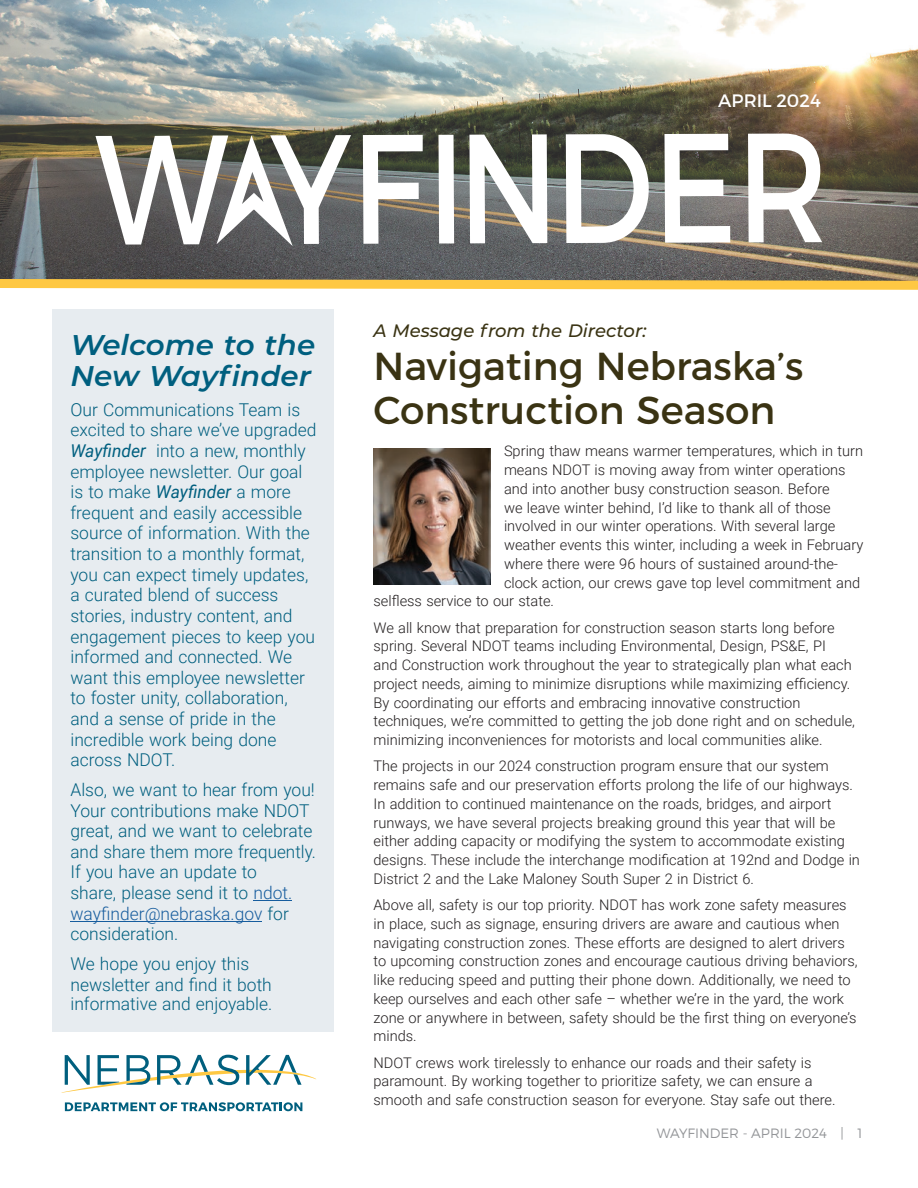
<style>
.page{position:relative;width:918px;height:1188px;background:#fff}
.page>*{position:absolute;margin:0;border:0;box-sizing:border-box;transform-origin:0 0}
.t1{font:39px/43.5px "Montserrat";color:#3a3313}
.t2{font:italic 600 28.5px/31.5px "Montserrat";color:#005f7f}
.t3{font:italic 500 18px "Montserrat";color:#3a3313}
.t4{font:18px "Montserrat";color:#fff}
.t5{font:300 17.7px/20.5px "Roboto";color:#005f7f}
.t6{font:300 14.7px/18.8px "Roboto";color:#231f20}
.t7{font:300 13.5px "Montserrat";color:#939598}
.s1{font-size:18px}
.s2{font-weight:400;font-style:italic}
.s3{color:#175d9e}
</style>
<div class="page">
<img style="left:0;top:0;width:918px;height:279px">
<svg style="left:0;top:279px;width:918px;height:11px;background:#f0c457"></svg>
<div style="left:52px;top:309px;width:282px;height:723px;background:#e7ecf0"></div>
<hr style="left:253px;top:900px;width:39px;height:1px;background:#175d9e">
<hr style="left:70px;top:921px;width:192px;height:1px;background:#175d9e">
<svg style="left:65px;top:1102px;width:237px;height:9px"></svg>
<svg style="left:62px;top:1055px;width:254px;height:38px"></svg>
<svg style="left:363px;top:135px;width:60px;height:109px"></svg>
<svg style="left:439px;top:135px;width:15px;height:109px"></svg>
<svg style="left:469px;top:134px;width:78px;height:109px"></svg>
<svg style="left:566px;top:134px;width:83px;height:109px"></svg>
<svg style="left:664px;top:134px;width:66px;height:109px"></svg>
<svg style="left:748px;top:134px;width:74px;height:108px"></svg>
<svg style="left:95px;top:117px;width:256px;height:137px"></svg>
<img style="left:374px;top:448px;width:116px;height:137px">
<p class="t4" style="left:718px;top:90px;width:104px">APRIL 2024</p>
<h2 class="t2" style="left:70px;top:327px;width:246px">Welcome to the<br>New Wayfinder</h2>
<p class="t5" style="left:70px;top:398px;width:248px"><span class="s1">O</span>ur Communications Team is excited to share we’ve upgraded<br><span class="s2">Wayfinder</span> into a new, monthly employee newsletter. Our goal is to make <span class="s2">Wayfinder</span> a more frequent and easily accessible source of information. With the transition to a monthly format, you can expect timely updates, a curated blend of success stories, industry content, and engagement pieces to keep you informed and connected. We want this employee newsletter to foster unity, collaboration, and a sense of pride in the incredible work being done across NDOT.</p>
<p class="t5" style="left:70px;top:779px;width:247px">Also, we want to hear from you!<br>Your contributions make NDOT great, and we want to celebrate and share them more frequently.<br>If you have an update to<br>share, please send it to <span class="s3">ndot. wayfinder@nebraska.gov</span> for consideration.</p>
<p class="t5" style="left:70px;top:953px;width:203px">We hope you enjoy this newsletter and find it both informative and enjoyable.</p>
<p class="t3" style="left:374px;top:318px;width:275px">A Message from the Director:</p>
<h1 class="t1" style="left:374px;top:345px;width:432px">Navigating Nebraska’s<br>Construction Season</h1>
<p class="t6" style="left:504px;top:441px;width:361px">Spring thaw means warmer temperatures, which in turn</p>
<p class="t6" style="left:504px;top:460px;width:343px">means NDOT is moving away from winter operations</p>
<p class="t6" style="left:504px;top:479px;width:327px">and into another busy construction season. Before</p>
<p class="t6" style="left:504px;top:498px;width:328px">we leave winter behind, I’d like to thank all of those</p>
<p class="t6" style="left:504px;top:516px;width:333px">involved in our winter operations. With several large</p>
<p class="t6" style="left:504px;top:535px;width:361px">weather events this winter, including a week in February</p>
<p class="t6" style="left:504px;top:554px;width:336px">where there were 96 hours of sustained around-the-</p>
<p class="t6" style="left:504px;top:573px;width:358px">clock action, our crews gave top level commitment and</p>
<p class="t6" style="left:374px;top:591px;width:182px">selfless service to our state.</p>
<p class="t6" style="left:374px;top:618px;width:483px">We all know that preparation for construction season starts long before spring. Several NDOT teams including Environmental, Design, PS&amp;E, PI<br>and Construction work throughout the year to strategically plan what each project needs, aiming to minimize disruptions while maximizing efficiency.<br>By coordinating our efforts and embracing innovative construction techniques, we’re committed to getting the job done right and on schedule, minimizing inconveniences for motorists and local communities alike.</p>
<p class="t6" style="left:374px;top:756px;width:488px">The projects in our 2024 construction program ensure that our system remains safe and our preservation efforts prolong the life of our highways.<br>In addition to continued maintenance on the roads, bridges, and airport runways, we have several projects breaking ground this year that will be either adding capacity or modifying the system to accommodate existing designs. These include the interchange modification at 192nd and Dodge in District 2 and the Lake Maloney South Super 2 in District 6.</p>
<p class="t6" style="left:374px;top:895px;width:486px">Above all, safety is our top priority. NDOT has work zone safety measures in place, such as signage, ensuring drivers are aware and cautious when navigating construction zones. These efforts are designed to alert drivers to upcoming construction zones and encourage cautious driving behaviors, like reducing speed and putting their phone down. Additionally, we need to keep ourselves and each other safe – whether we’re in the yard, the work zone or anywhere in between, safety should be the first thing on everyone’s minds.</p>
<p class="t6" style="left:374px;top:1053px;width:464px">NDOT crews work tirelessly to enhance our roads and their safety is paramount. By working together to prioritize safety, we can ensure a smooth and safe construction season for everyone. Stay safe out there.</p>
<p class="t7" style="left:657px;top:1125px;width:207px">WAYFINDER - APRIL 2024 | 1</p>
</div>
